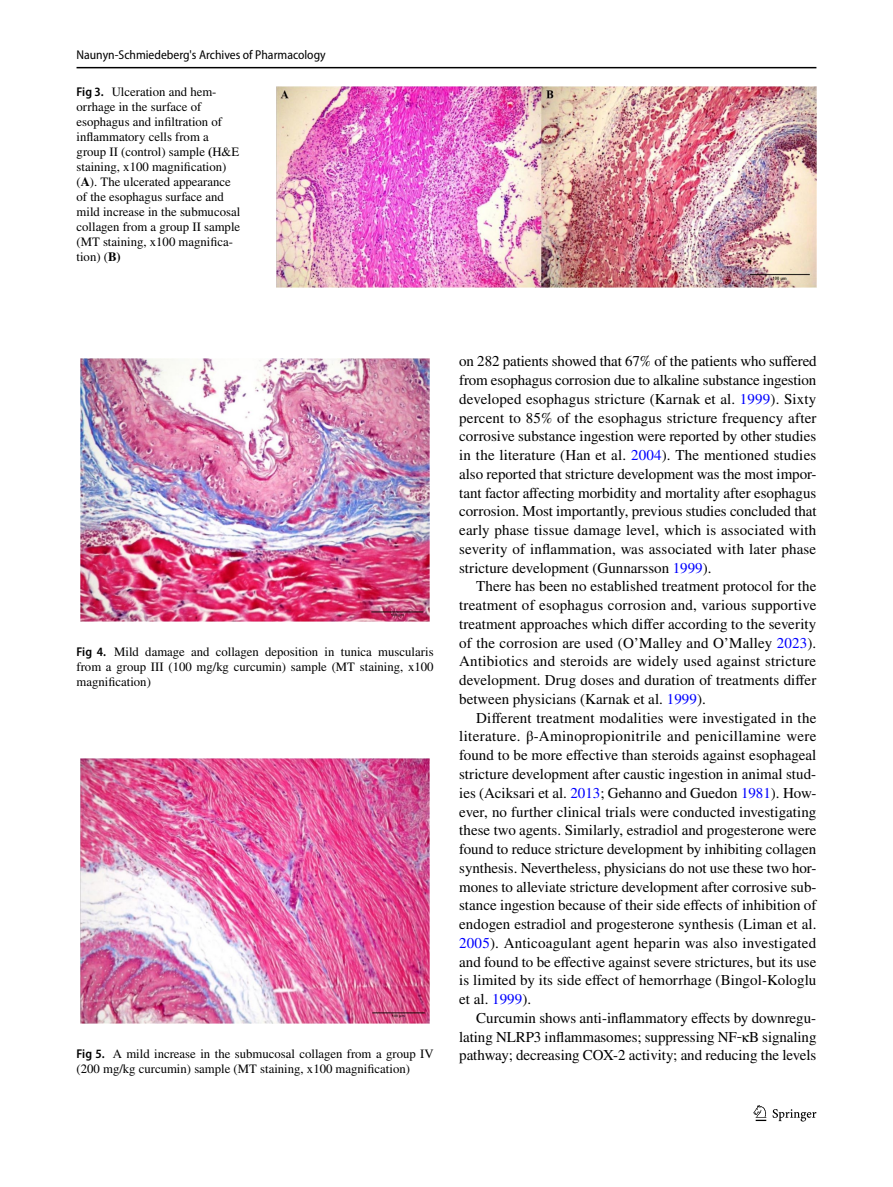
<style>
.page{position:relative;width:893px;height:1187px;background:#fff}
.page>*{position:absolute;margin:0;border:0;box-sizing:border-box;transform-origin:0 0}
.t1{font:15px/18.8px "STIX";letter-spacing:.005em;color:#000;text-align:justify}
.t2{font:12.75px/15px "STIX";color:#000}
.t3{font:semi-condensed 12.75px "Myriad Pro";color:#000}
.s1{font-family:"Myriad Pro";font-weight:600;font-stretch:semi-condensed}
.s2{font-weight:700}
.s3{color:#00f}
.s4{font-family:"Code 2000"}
</style>
<div class="page">
<hr style="left:77px;top:67px;width:739px;height:1px;background:#000">
<svg style="left:753px;top:1105px;width:13px;height:15px"></svg>
<svg style="left:773px;top:1109px;width:43px;height:12px"></svg>
<img style="left:276px;top:87px;width:540px;height:201px">
<img style="left:81px;top:358px;width:348px;height:263px">
<img style="left:81px;top:758px;width:348px;height:265px">
<p class="t3" style="left:77px;top:48px;width:251px">Naunyn-Schmiedeberg's Archives of Pharmacology</p>
<p class="t2" style="left:77px;top:85px;width:165px"><span class="s1">Fig 3.</span> Ulceration and hem&shy;orrhage in the surface of esophagus and infiltration of inflammatory cells from a group II (control) sample <span class="s2">(</span>H&amp;E staining, x100 magnification) (<span class="s2">A</span>). The ulcerated appearance of the esophagus surface and mild increase in the submucosal collagen from a group II sample (MT staining, x100 magnifica&shy;tion) (<span class="s2">B)</span></p>
<p class="t2" style="left:77px;top:645px;width:359px;text-align:justify"><span class="s1">Fig 4.</span> Mild damage and collagen deposition in tunica muscularis from a group III (100 mg/kg curcumin) sample (MT staining, x100 magnification)</p>
<p class="t2" style="left:77px;top:1047px;width:359px"><span class="s1">Fig 5.</span> A mild increase in the submucosal collagen from a group IV (200 mg/kg curcumin) sample (MT staining, x100 magnification)</p>
<p class="t1" style="left:459px;top:353px;width:359px">on 282 patients showed that 67% of the patients who suffered from esophagus corrosion due to alkaline substance ingestion developed esophagus stricture (Karnak et al. <span class="s3">1999</span>). Sixty percent to 85% of the esophagus stricture frequency after corrosive substance ingestion were reported by other studies in the literature (Han et al. <span class="s3">2004</span>). The mentioned studies also reported that stricture development was the most impor&shy;tant factor affecting morbidity and mortality after esophagus corrosion. Most importantly, previous studies concluded that early phase tissue damage level, which is associated with severity of inflammation, was associated with later phase stricture development (Gunnarsson <span class="s3">1999</span>).</p>
<p class="t1" style="left:459px;top:578px;width:359px;text-indent:17px">There has been no established treatment protocol for the treatment of esophagus corrosion and, various supportive treatment approaches which differ according to the severity of the corrosion are used (O’Malley and O’Malley <span class="s3">2023</span>).<br>Antibiotics and steroids are widely used against stricture development. Drug doses and duration of treatments differ between physicians (Karnak et al. <span class="s3">1999</span>).</p>
<p class="t1" style="left:459px;top:709px;width:359px;text-indent:17px">Different treatment modalities were investigated in the literature. β-Aminopropionitrile and penicillamine were found to be more effective than steroids against esophageal stricture development after caustic ingestion in animal stud&shy;ies (Aciksari et al. <span class="s3">2013</span>; Gehanno and Guedon <span class="s3">1981</span>). How&shy;ever, no further clinical trials were conducted investigating these two agents. Similarly, estradiol and progesterone were found to reduce stricture development by inhibiting collagen synthesis. Nevertheless, physicians do not use these two hor&shy;mones to alleviate stricture development after corrosive sub&shy;stance ingestion because of their side effects of inhibition of endogen estradiol and progesterone synthesis (Liman et al.<br><span class="s3">2005</span>). Anticoagulant agent heparin was also investigated and found to be effective against severe strictures, but its use is limited by its side effect of hemorrhage (Bingol-Kologlu et al. <span class="s3">1999</span>).</p>
<p class="t1" style="left:459px;top:1009px;width:359px;text-indent:17px">Curcumin shows anti-inflammatory effects by downregu&shy;lating NLRP3 inflammasomes; suppressing NF<span class="s4">‐</span>κB signaling pathway; decreasing COX-2 activity; and reducing the levels</p>
</div>
